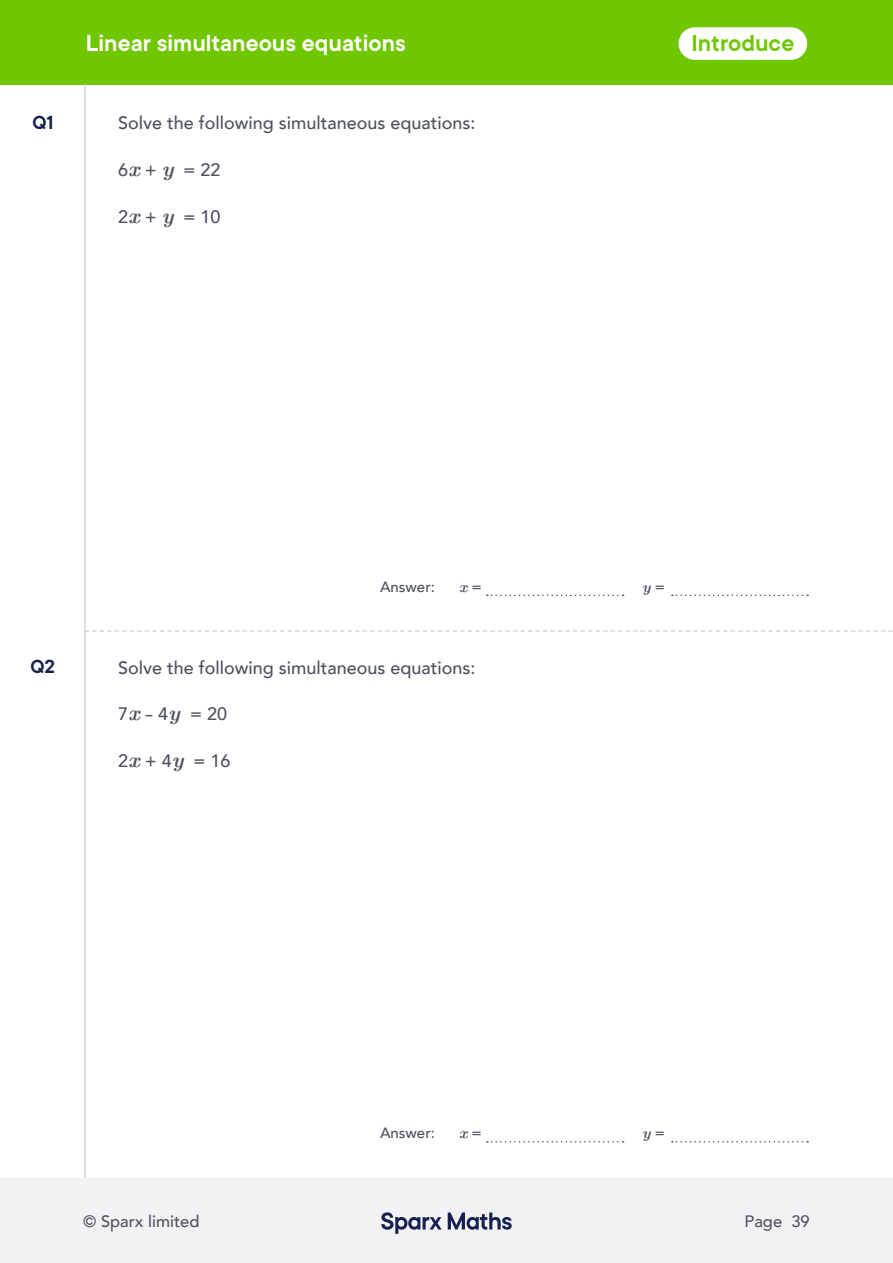
<style>
.page{position:relative;width:893px;height:1263px;background:#fff}
.page>*{position:absolute;margin:0;border:0;box-sizing:border-box;transform-origin:0 0}
.t1{font:600 25.5px "TT Commons";color:#fff}
.t2{font:600 25.5px "TT Commons";color:#70c700}
.t3{font:600 21px "TT Commons";color:#17214f}
.t4{font:500 18px "Avenir";color:#4d5261}
.t5{font:500 16.5px "Avenir";color:#4d5261}
.t6{font:500 15px "Avenir";color:#4d5261}
.t7{font:italic 700 15px "CMU Serif";color:#4d5261}
.s1{font-family:"CMU Serif";font-weight:700;font-style:italic;font-size:21px}
.s2{font-family:"Avenir";font-weight:500;font-style:normal}
</style>
<div class="page">
<div style="left:0;top:1178px;width:893px;height:85px;background:#f2f2f5"></div>
<svg style="left:381px;top:1212px;width:61px;height:22px"></svg>
<svg style="left:448px;top:1212px;width:64px;height:18px"></svg>
<div style="left:0;top:0;width:893px;height:84px;background:#70c700"></div>
<hr style="left:84px;top:84px;width:2px;height:1094px;background:#d4d6e0">
<svg style="left:86px;top:630px;width:807px;height:2px"></svg>
<div style="left:679px;top:27px;width:128px;height:33px;background:#fff;border-radius:16px"></div>
<svg style="left:487px;top:595px;width:137px;height:1px"></svg>
<svg style="left:487px;top:1141px;width:137px;height:1px"></svg>
<svg style="left:672px;top:595px;width:136px;height:1px"></svg>
<svg style="left:672px;top:1141px;width:136px;height:1px"></svg>
<p class="t3" style="left:32px;top:111px;width:23px">Q1</p>
<h1 class="t1" style="left:86px;top:29px;width:321px">Linear simultaneous equations</h1>
<p class="t4" style="left:118px;top:107px;width:359px">Solve the following simultaneous equations:</p>
<p class="t4" style="left:118px;top:154px;width:104px">6<span class="s1">x</span> + <span class="s1">y</span> = 22</p>
<p class="t4" style="left:118px;top:201px;width:104px">2<span class="s1">x</span> + <span class="s1">y</span> = 10</p>
<p class="t3" style="left:31px;top:655px;width:26px">Q2</p>
<p class="t6" style="left:380px;top:574px;width:57px">Answer:</p>
<p class="t7" style="left:459px;top:575px;width:24px">x <span class="s2">=</span></p>
<p class="t4" style="left:118px;top:652px;width:359px">Solve the following simultaneous equations:</p>
<p class="t4" style="left:118px;top:698px;width:111px">7<span class="s1">x</span> - 4<span class="s1">y</span> = 20</p>
<p class="t4" style="left:118px;top:745px;width:114px">2<span class="s1">x</span> + 4<span class="s1">y</span> = 16</p>
<h1 class="t2" style="left:691px;top:29px;width:104px">Introduce</h1>
<p class="t7" style="left:642px;top:575px;width:24px">y <span class="s2">=</span></p>
<p class="t6" style="left:380px;top:1120px;width:57px">Answer:</p>
<p class="t7" style="left:459px;top:1121px;width:24px">x <span class="s2">=</span></p>
<p class="t7" style="left:642px;top:1121px;width:24px">y <span class="s2">=</span></p>
<p class="t5" style="left:83px;top:1206px;width:118px">© Sparx limited</p>
<p class="t5" style="left:745px;top:1206px;width:67px">Page 39</p>
</div>
